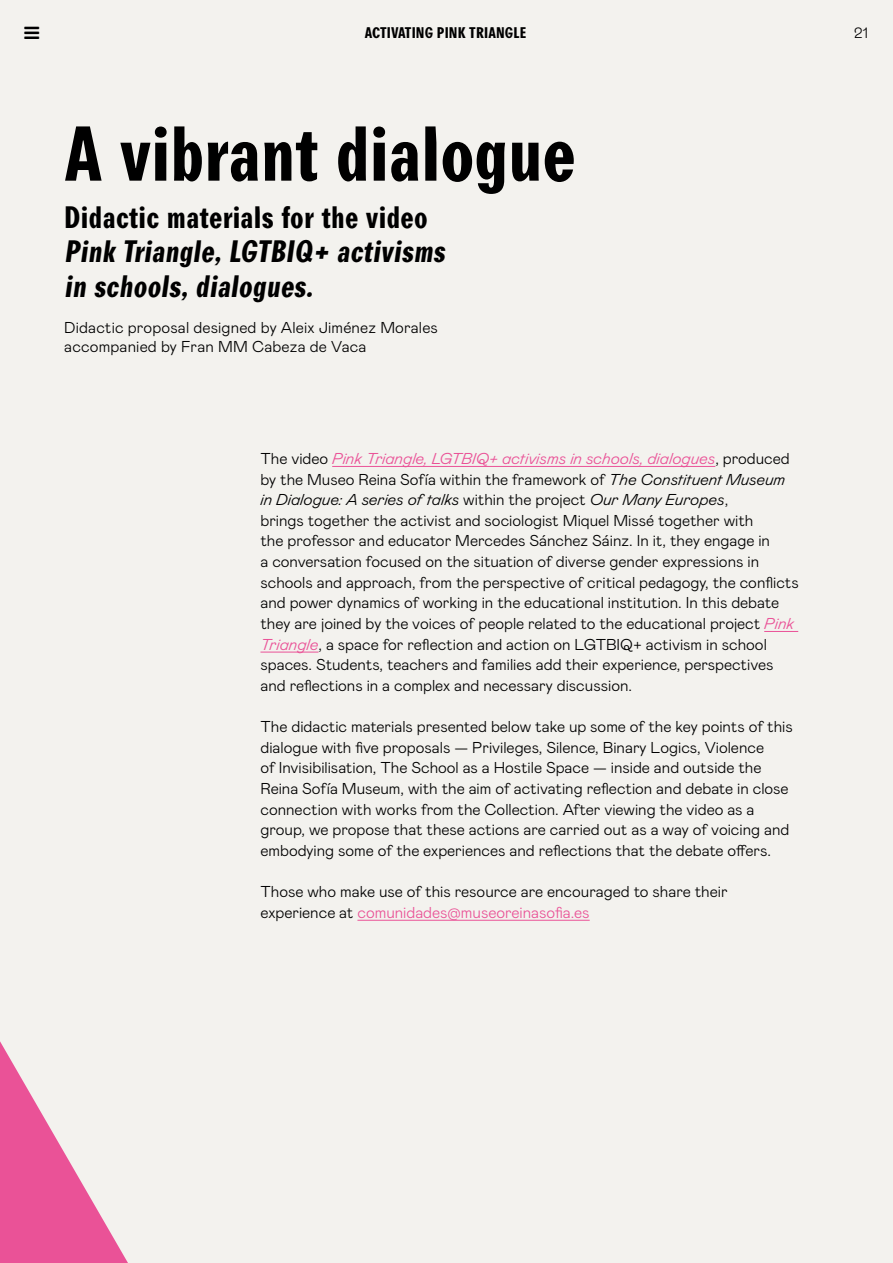
<style>
.page{position:relative;width:893px;height:1263px;background:#f3f2ee}
.page>*{position:absolute;margin:0;border:0;box-sizing:border-box;transform-origin:0 0}
.t1{font:75px "Agipo Bold Cond";color:#000}
.t2{font:30px/34.5px "Agipo Bold Cond";letter-spacing:.01em;color:#000}
.t3{font:300 15.75px/20.7px "Mabry Pro";color:#000}
.t4{font:15px "Agipo Bold Cond";letter-spacing:.01em;color:#000}
.t5{font:300 15px "Mabry Pro";color:#000}
.s1{font-style:italic;color:#ea5297}
.s2{font-style:italic}
.s3{color:#ea5297}
</style>
<div class="page">
<hr style="left:332px;top:466px;width:383px;height:1px;background:#ea5297">
<hr style="left:764px;top:631px;width:34px;height:1px;background:#ea5297">
<hr style="left:260px;top:652px;width:58px;height:1px;background:#ea5297">
<hr style="left:357px;top:920px;width:233px;height:1px;background:#ea5297">
<svg style="left:0;top:1041px;width:128px;height:222px"></svg>
<p class="t4" style="left:365px;top:21px;width:163px">ACTIVATING PINK TRIANGLE</p>
<p class="t5" style="left:854px;top:23px;width:15px">21</p>
<h1 class="t1" style="left:64px;top:96px;width:513px">A vibrant dialogue</h1>
<h2 class="t2" style="left:64px;top:198px;width:388px">Didactic materials for the video<br>Pink Triangle,LGTBIQ+ activisms in schools,dialogues.</h2>
<p class="t3" style="left:64px;top:317px;width:375px;line-height:19.5px">Didactic proposal designed by Aleix Jiménez Morales accompanied by Fran MM Cabeza de Vaca</p>
<p class="t3" style="left:260px;top:447px;width:540px">The video <span class="s1">Pink Triangle, LGTBIQ+ activisms in schools, dialogues</span>, produced by the Museo Reina Sofía within the framework of <span class="s2">The Constituent Museum in Dialogue: A series of talks</span> within the project <span class="s2">Our Many Europes</span>,<br>brings together the activist and sociologist Miquel Missé together with<br>the professor and educator Mercedes Sánchez Sáinz. In it, they engage in<br>a conversation focused on the situation of diverse gender expressions in schools and approach, from the perspective of critical pedagogy, the conflicts and power dynamics of working in the educational institution. In this debate they are joined by the voices of people related to the educational project <span class="s1">Pink Triangle</span>, a space for reflection and action on LGTBIQ+ activism in school spaces. Students, teachers and families add their experience, perspectives and reflections in a complex and necessary discussion.</p>
<p class="t3" style="left:260px;top:715px;width:534px">The didactic materials presented below take up some of the key points of this dialogue with five proposals — Privileges, Silence, Binary Logics, Violence<br>of Invisibilisation, The School as a Hostile Space — inside and outside the Reina Sofía Museum, with the aim of activating reflection and debate in close connection with works from the Collection. After viewing the video as a group, we propose that these actions are carried out as a way of voicing and embodying some of the experiences and reflections that the debate offers.</p>
<p class="t3" style="left:260px;top:880px;width:469px">Those who make use of this resource are encouraged to share their experience at <span class="s3">comunidades@museoreinasofia.es</span></p>
</div>
